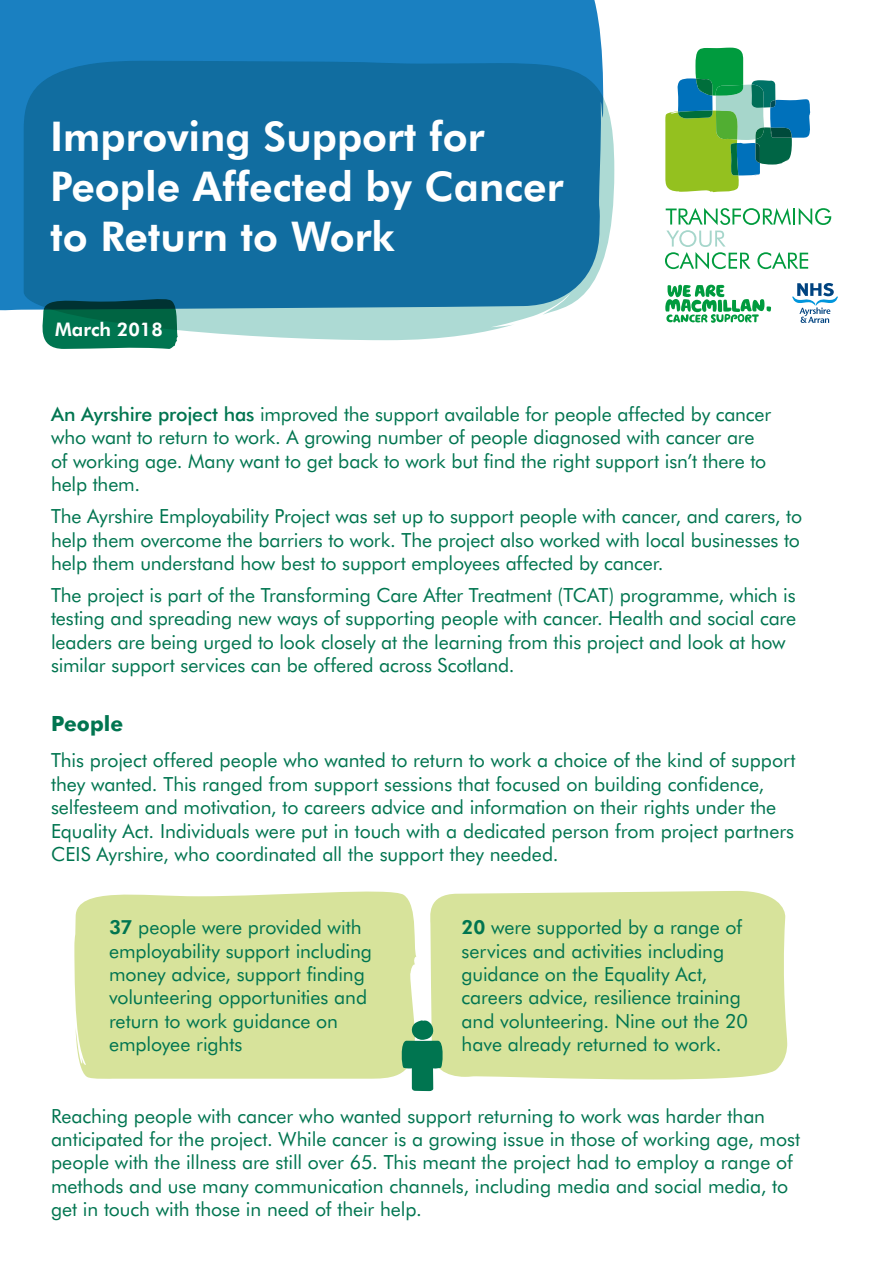
<style>
.page{position:relative;width:893px;height:1263px;background:#fff}
.page>*{position:absolute;margin:0;border:0;box-sizing:border-box;transform-origin:0 0}
.t1{font:800 40.95px/49.9px "Futura BT";color:#fff}
.t2{font:700 21px "Futura BT";color:#007550}
.t3{font:19.5px/23.4px "Futura BT";letter-spacing:-.005em;color:#007550}
.t4{font:800 18.75px "Futura BT";color:#fff}
.s1{font-weight:500}
.s2{font-weight:800}
</style>
<div class="page">
<div style="left:0;top:0;width:603px;height:311px;background:#1a80c1"></div>
<svg style="left:24px;top:61px;width:590px;height:279px;background:#277ca8"></svg>
<svg style="left:665px;top:285px;width:106px;height:38px"></svg>
<svg style="left:665px;top:208px;width:166px;height:61px"></svg>
<svg style="left:665px;top:48px;width:146px;height:145px"></svg>
<svg style="left:41px;top:298px;width:138px;height:51px;background:#0c6c55"></svg>
<svg style="left:792px;top:283px;width:46px;height:40px"></svg>
<div style="left:74px;top:891px;width:343px;height:188px;background:#d7e39b"></div>
<div style="left:430px;top:891px;width:357px;height:188px;background:#d7e39b"></div>
<svg style="left:399px;top:1020px;width:46px;height:71px"></svg>
<h1 class="t1" style="left:50px;top:111px;width:515px">Improving Support for<br>People Affected by Cancer to Return to Work</h1>
<p class="t4" style="left:55px;top:318px;width:109px">March 2018</p>
<p class="t3" style="left:51px;top:402px;width:722px"><span class="s1">An Ayrshire project has</span> improved the support available for people affected by cancer who want to return to work. A growing number of people diagnosed with cancer are of working age. Many want to get back to work but find the right support isn’t there to help them.</p>
<p class="t3" style="left:51px;top:504px;width:753px;text-align:justify">The Ayrshire Employability Project was set up to support people with cancer, and carers, to help them overcome the barriers to work. The project also worked with local businesses to help them understand how best to support employees affected by cancer.</p>
<p class="t3" style="left:51px;top:583px;width:747px">The project is part of the Transforming Care After Treatment (TCAT) programme, which is testing and spreading new ways of supporting people with cancer. Health and social care leaders are being urged to look closely at the learning from this project and look at how similar support services can be offered across Scotland.</p>
<p class="t2" style="left:51px;top:711px;width:74px">People</p>
<p class="t3" style="left:51px;top:749px;width:746px">This project offered people who wanted to return to work a choice of the kind of support they wanted. This ranged from support sessions that focused on building confidence, selfesteem and motivation, to careers advice and information on their rights under the Equality Act. Individuals were put in touch with a dedicated person from project partners CEIS Ayrshire, who coordinated all the support they needed.</p>
<p class="t3" style="left:109px;top:915px;width:264px"><span class="s2">37</span> people were provided with employability support including money advice, support finding volunteering opportunities and return to work guidance on employee rights</p>
<p class="t3" style="left:462px;top:915px;width:288px"><span class="s2">20</span> were supported by a range of services and activities including guidance on the Equality Act, careers advice, resilience training and volunteering. Nine out the 20 have already returned to work.</p>
<p class="t3" style="left:51px;top:1104px;width:751px">Reaching people with cancer who wanted support returning to work was harder than anticipated for the project. While cancer is a growing issue in those of working age, most people with the illness are still over 65. This meant the project had to employ a range of methods and use many communication channels, including media and social media, to get in touch with those in need of their help.</p>
</div>
